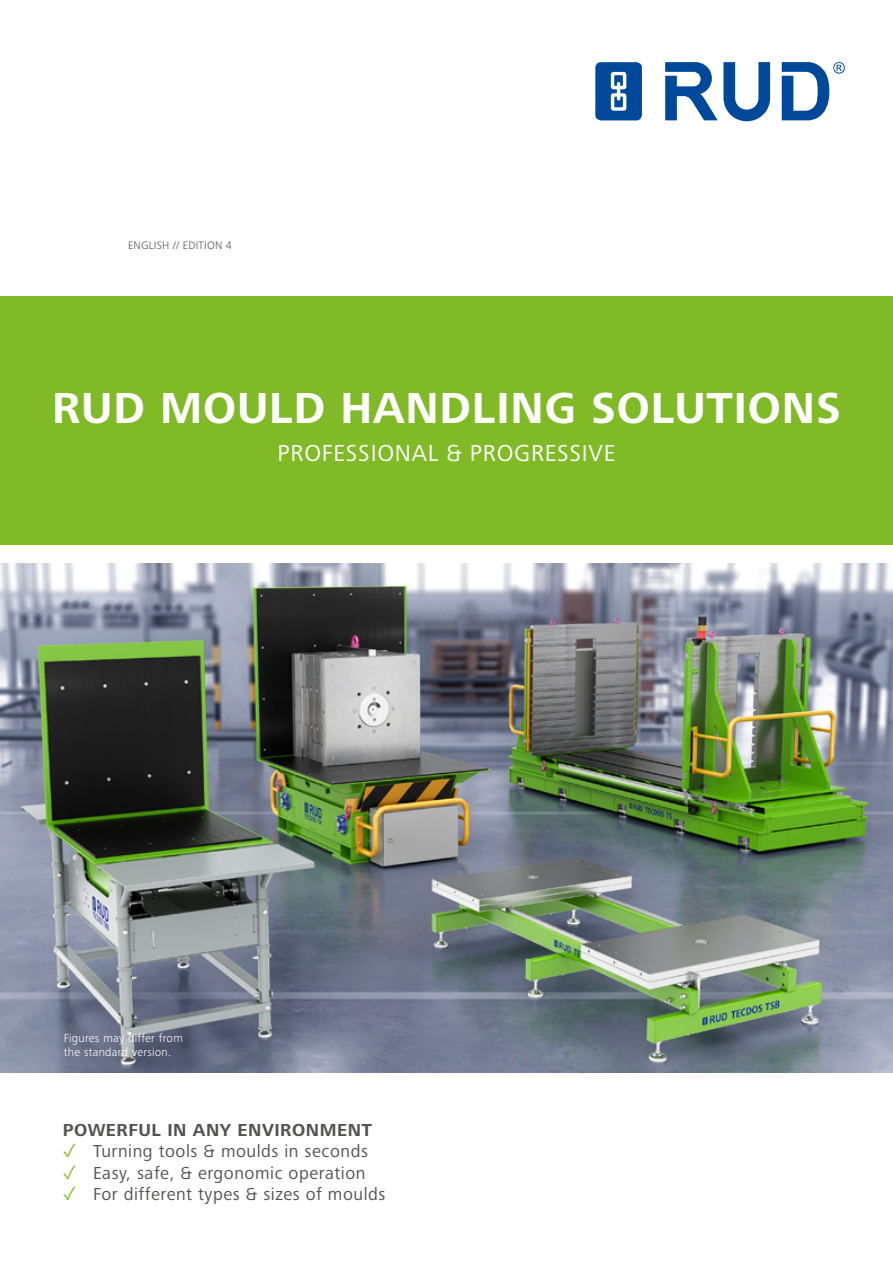
<style>
.page{position:relative;width:893px;height:1263px;background:#fff}
.page>*{position:absolute;margin:0;border:0;box-sizing:border-box;transform-origin:0 0}
.t1{font:700 45px "Frutiger Next LTW1 G";letter-spacing:.02em;color:#fff}
.t2{font:24px "Frutiger Next LTW1 G";letter-spacing:.03em;color:#fff}
.t3{font:18px "Frutiger Next LTW1 G";letter-spacing:.03em;color:#525251}
.t4{font:700 18px "Frutiger Next LTW1 G";letter-spacing:.03em;color:#525251}
.t5{font:300 12px/14.4px "Frutiger Next LTW1 G";letter-spacing:.02em;color:#fff}
.t6{font:300 11.25px "Frutiger Next LTW1 G";letter-spacing:.02em;color:#525251}
.s1{color:#80ba27}
</style>
<div class="page">
<svg style="left:595px;top:62px;width:47px;height:58px;background:#2965aa"></svg>
<svg style="left:665px;top:62px;width:105px;height:59px"></svg>
<svg style="left:782px;top:62px;width:63px;height:59px"></svg>
<div style="left:0;top:296px;width:893px;height:248px;background:#80ba27"></div>
<img style="left:0;top:563px;width:893px;height:509px">
<p class="t6" style="left:128px;top:239px;width:105px">ENGLISH // EDITION 4</p>
<h1 class="t1" style="left:52px;top:382px;width:790px">RUD MOULD HANDLING SOLUTIONS</h1>
<h2 class="t2" style="left:278px;top:439px;width:339px">PROFESSIONAL &amp; PROGRESSIVE</h2>
<p class="t5" style="left:64px;top:1031px;width:121px">Figures may differ from the standard version.</p>
<p class="t4" style="left:63px;top:1119px;width:311px">POWERFUL IN ANY ENVIRONMENT</p>
<p class="t3" style="left:63px;top:1141px;width:307px"><span class="s1">✓</span> Turning tools &amp; moulds in seconds</p>
<p class="t3" style="left:63px;top:1162px;width:304px"><span class="s1">✓</span> Easy, safe, &amp; ergonomic operation</p>
<p class="t3" style="left:63px;top:1184px;width:324px"><span class="s1">✓</span> For different types &amp; sizes of moulds</p>
</div>
